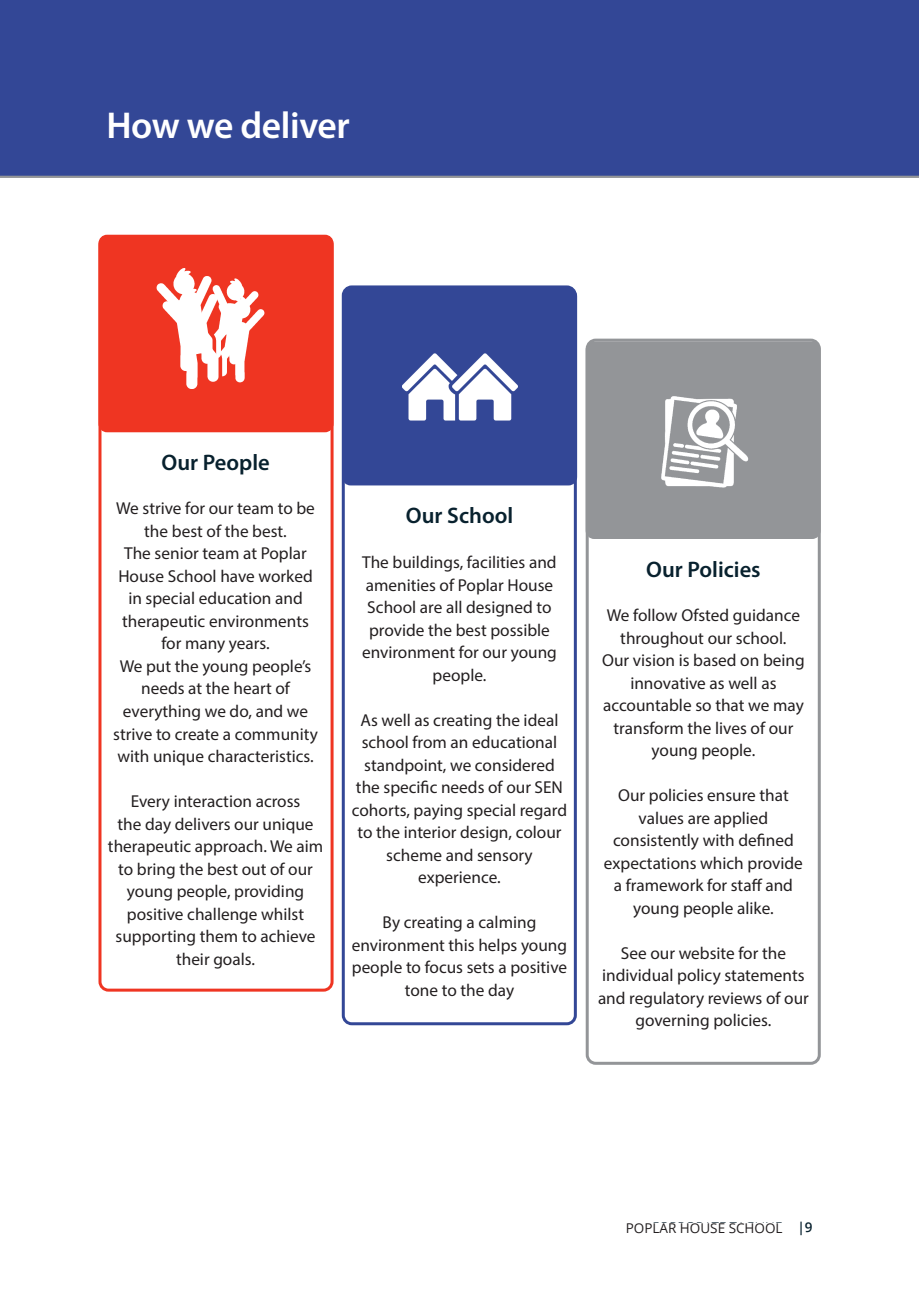
<style>
.page{position:relative;width:919px;height:1289px;background:#fff}
.page>*{position:absolute;margin:0;border:0;box-sizing:border-box;transform-origin:0 0}
.title_1{font:600 37.5px "Myriad Pro";letter-spacing:-.01em;color:#fff}
.title_3{font:600 22.5px "Myriad Pro";color:#08212e}
.subtitle{font:17.25px/22.5px "Myriad Pro";color:#231f20;text-align:center}
.t1{font:300 13.5px "Open Sans";color:#08212e}
.body_text{font:13.5px "Open Sans";color:#231f20}
.s1{font-weight:600}
</style>
<div class="page">
<div style="left:0;top:0;width:918px;height:178px;background:#334796"></div>
<div style="left:98px;top:235px;width:235px;height:197px;background:#ef3522;border-radius:9px"></div>
<img style="left:182px;top:293px;width:82px;height:96px">
<div style="left:342px;top:288px;width:235px;height:197px;background:#334796;border-radius:9px"></div>
<img style="left:402px;top:353px;width:115px;height:68px">
<div style="left:585px;top:341px;width:235px;height:198px;background:#939598;border-radius:9px"></div>
<img style="left:661px;top:396px;width:88px;height:92px">
<div style="left:342px;top:285px;width:234px;height:740px;border:3px solid #334796;border-radius:9px"></div>
<img style="left:156px;top:268px;width:102px;height:102px">
<div style="left:98px;top:235px;width:235px;height:756px;border:3px solid #ef3522;border-radius:9px"></div>
<div style="left:585px;top:338px;width:235px;height:726px;border:3px solid #939598;border-radius:9px"></div>
<p class="title_1" style="left:106px;top:102px;width:245px">How we deliver</p>
<p class="title_3" style="left:161px;top:448px;width:110px">Our People</p>
<p class="subtitle" style="left:116px;top:497px;width:200px">We strive for our team to be the best of the best.</p>
<p class="subtitle" style="left:118px;top:542px;width:196px">The senior team at Poplar<br>House School have worked</p>
<p class="subtitle" style="left:128px;top:587px;width:176px">in special education and</p>
<p class="subtitle" style="left:122px;top:609px;width:188px">therapeutic environments</p>
<p class="subtitle" style="left:161px;top:632px;width:110px">for many years.</p>
<p class="subtitle" style="left:120px;top:654px;width:193px">We put the young people’s needs at the heart of</p>
<p class="subtitle" style="left:113px;top:699px;width:206px">everything we do, and we strive to create a community with unique characteristics.</p>
<p class="subtitle" style="left:108px;top:789px;width:217px">Every interaction across<br>the day delivers our unique therapeutic approach. We aim to bring the best out of our young people, providing</p>
<p class="subtitle" style="left:127px;top:902px;width:179px">positive challenge whilst</p>
<p class="subtitle" style="left:115px;top:924px;width:201px">supporting them to achieve their goals.</p>
<p class="title_3" style="left:406px;top:501px;width:109px">Our School</p>
<p class="subtitle" style="left:362px;top:551px;width:196px">The buildings, facilities and amenities of Poplar House<br>School are all designed to provide the best possible environment for our young people.</p>
<p class="subtitle" style="left:352px;top:708px;width:217px">As well as creating the ideal school from an educational standpoint, we considered the specific needs of our SEN cohorts, paying special regard to the interior design, colour scheme and sensory</p>
<p class="subtitle" style="left:418px;top:866px;width:84px">experience.</p>
<p class="subtitle" style="left:382px;top:911px;width:155px">By creating a calming</p>
<p class="subtitle" style="left:352px;top:933px;width:217px">environment this helps young people to focus sets a positive tone to the day</p>
<p class="title_3" style="left:646px;top:554px;width:116px">Our Policies</p>
<p class="subtitle" style="left:606px;top:603px;width:195px">We follow Ofsted guidance throughout our school.</p>
<p class="subtitle" style="left:602px;top:648px;width:204px">Our vision is based on being innovative as well as</p>
<p class="subtitle" style="left:603px;top:693px;width:202px">accountable so that we may transform the lives of our young people.</p>
<p class="subtitle" style="left:618px;top:783px;width:172px">Our policies ensure that values are applied</p>
<p class="subtitle" style="left:613px;top:828px;width:182px">consistently with defined</p>
<p class="subtitle" style="left:604px;top:851px;width:200px">expectations which provide</p>
<p class="subtitle" style="left:613px;top:873px;width:181px">a framework for staff and young people alike.</p>
<p class="subtitle" style="left:598px;top:941px;width:212px">See our website for the individual policy statements and regulatory reviews of our governing policies.</p>
<p class="t1" style="left:650px;top:1218px;width:163px">CORPORATE TAGLINE <span class="s1">|9</span></p>
<p class="body_text" style="left:625px;top:1218px;width:158px">POPLA HOUS SCHOOL</p>
</div>
